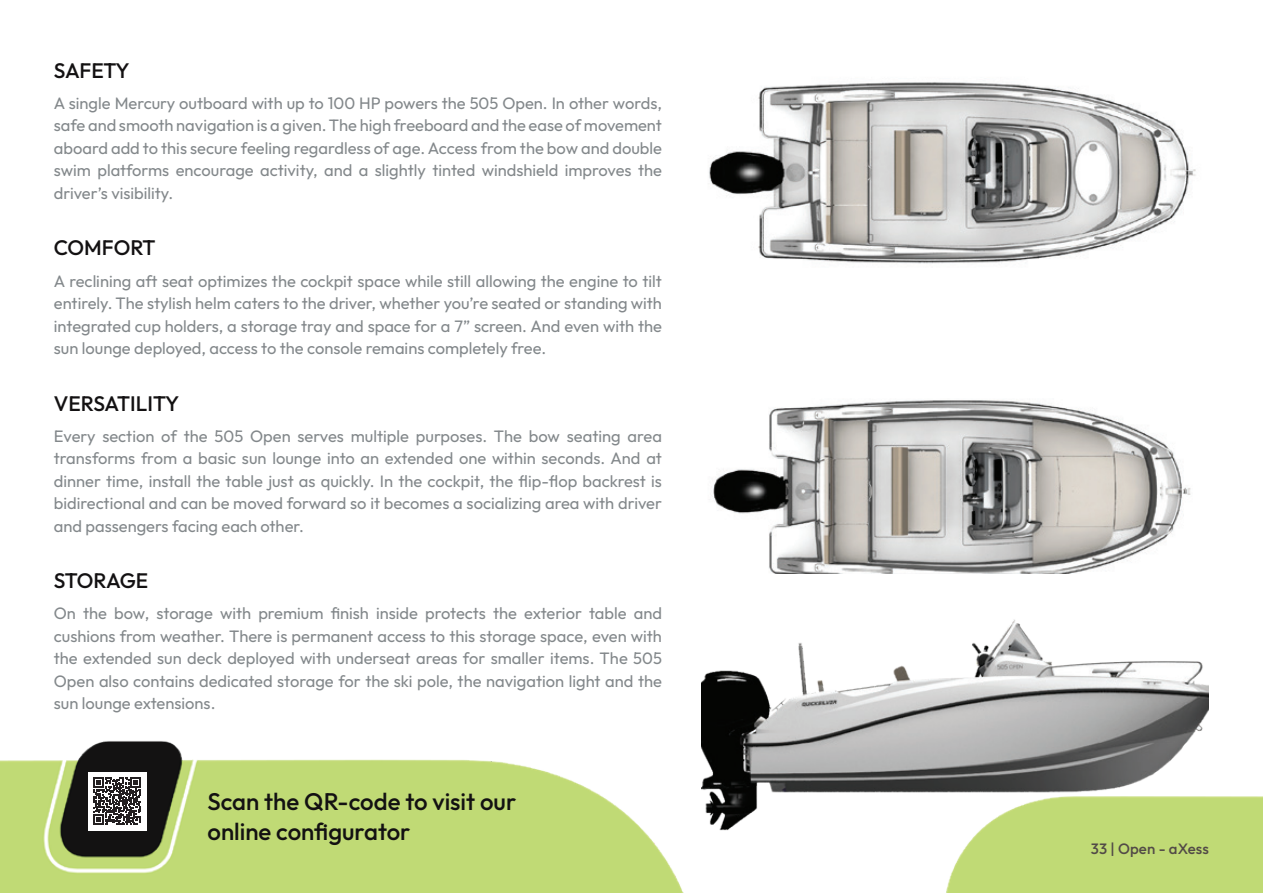
<style>
.page{position:relative;width:1263px;height:893px;background:#fff}
.page>*{position:absolute;margin:0;border:0;box-sizing:border-box;transform-origin:0 0}
.t1{font:100 24px/30px "Outfit";color:#131112}
.t2{font:100 21px "Outfit";letter-spacing:-.01em;color:#131112}
.t3{font:100 21px "Outfit";letter-spacing:-.035em;color:#131112}
.t4{font:100 16.5px/22.5px "Outfit";color:#83888b;text-align:justify}
.t5{font:100 15px "Outfit";letter-spacing:.01em;color:#524a47}
</style>
<div class="page">
<img style="left:0;top:741px;width:684px;height:152px">
<img style="left:701px;top:619px;width:508px;height:219px">
<img style="left:713px;top:400px;width:478px;height:173px">
<img style="left:709px;top:82px;width:487px;height:182px">
<div style="left:88px;top:772px;width:58px;height:58px;background:#fff"></div>
<svg style="left:94px;top:777px;width:47px;height:48px"></svg>
<p class="t2" style="left:54px;top:59px;width:77px">SAFETY</p>
<p class="t4" style="left:54px;top:92px;width:610px">A single Mercury outboard with up to 100 HP powers the 505 Open. In other words, safe and smooth navigation is a given. The high freeboard and the ease of movement aboard add to this secure feeling regardless of age. Access from the bow and double swim platforms encourage activity, and a slightly tinted windshield improves the driver’s visibility.</p>
<p class="t2" style="left:54px;top:236px;width:103px">COMFORT</p>
<p class="t4" style="left:54px;top:269px;width:610px">A reclining aft seat optimizes the cockpit space while still allowing the engine to tilt entirely. The stylish helm caters to the driver, whether you’re seated or standing with integrated cup holders, a storage tray and space for a 7” screen. And even with the sun lounge deployed, access to the console remains completely free.</p>
<p class="t2" style="left:54px;top:391px;width:127px">VERSATILITY</p>
<p class="t4" style="left:54px;top:424px;width:610px">Every section of the 505 Open serves multiple purposes. The bow seating area transforms from a basic sun lounge into an extended one within seconds. And at dinner time, install the table just as quickly. In the cockpit, the flip-flop backrest is bidirectional and can be moved forward so it becomes a socializing area with driver and passengers facing each other.</p>
<p class="t3" style="left:54px;top:569px;width:96px">STORAGE</p>
<p class="t4" style="left:54px;top:602px;width:610px">On the bow, storage with premium finish inside protects the exterior table and cushions from weather. There is permanent access to this storage space, even with the extended sun deck deployed with underseat areas for smaller items. The 505<br>Open also contains dedicated storage for the ski pole, the navigation light and the sun lounge extensions.</p>
<h1 class="t1" style="left:207px;top:787px;width:310px">Scan the QR-code to visit our online configurator</h1>
<p class="t5" style="left:1091px;top:840px;width:120px">33 | Open - aXess</p>
</div>
